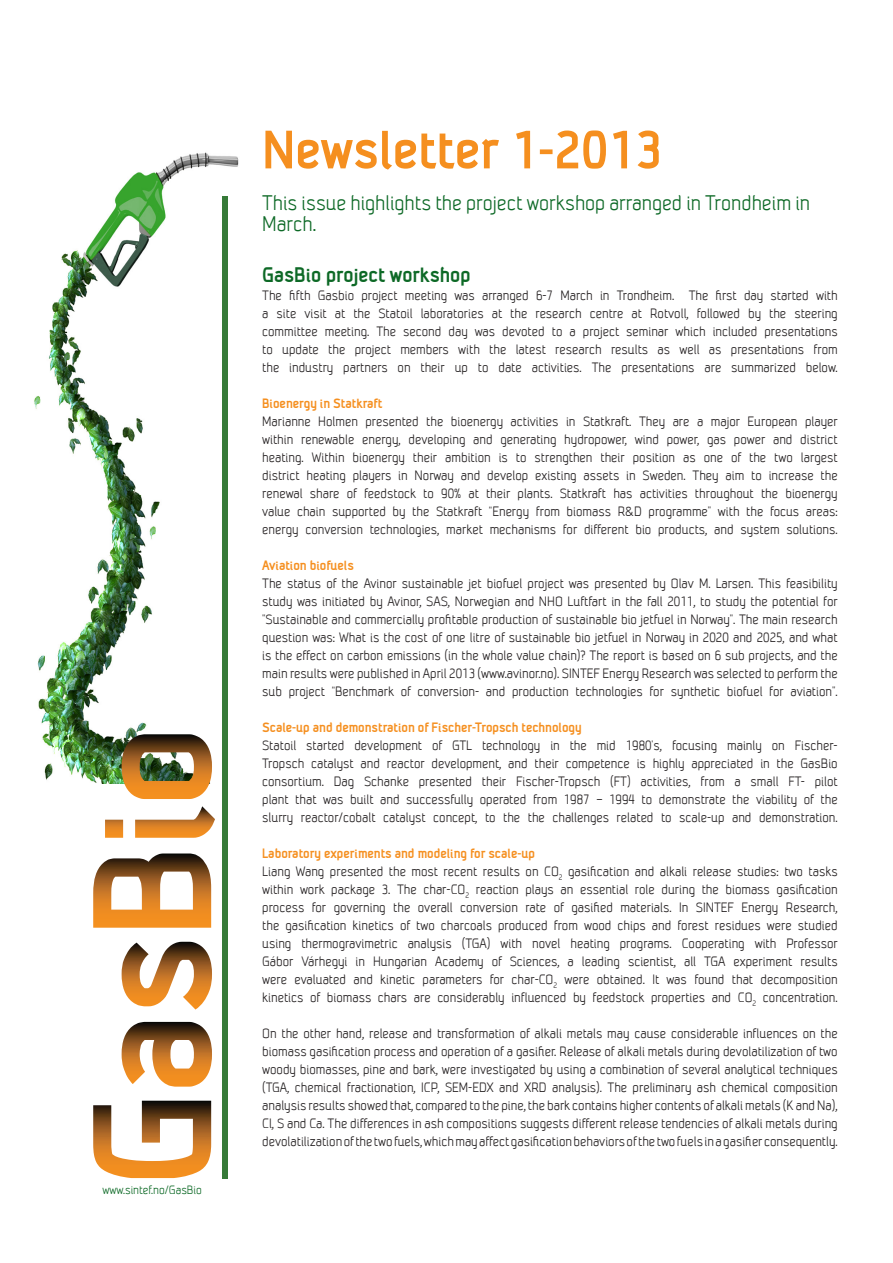
<style>
.page{position:relative;width:893px;height:1263px;background:#fff}
.page>*{position:absolute;margin:0;border:0;box-sizing:border-box;transform-origin:0 0}
.overskrift_1{font:700 54px "SINTEF";color:#f58f1f}
.ingress{font:21px/21px "SINTEF";color:#0d6926}
.ingress-2{font:700 21px "SINTEF";color:#0d6926}
.brødtekst{font:13.5px/18px "SINTEF";color:#231f20;text-align:justify}
.overskrift_3{font:700 13.5px "SINTEF";color:#f58f1f}
.t1{font:12px "SINTEF";color:#0d6926}
</style>
<div class="page">
<img style="left:34px;top:152px;width:205px;height:631px">
<div style="left:222px;top:197px;width:5px;height:982px;background:#367a38"></div>
<svg style="left:93px;top:1101px;width:118px;height:77px"></svg>
<svg style="left:122px;top:1022px;width:90px;height:65px"></svg>
<svg style="left:122px;top:942px;width:90px;height:67px"></svg>
<svg style="left:93px;top:853px;width:118px;height:75px"></svg>
<svg style="left:105px;top:806px;width:110px;height:32px"></svg>
<img style="left:122px;top:734px;width:90px;height:65px">
<p class="t1" style="left:102px;top:1183px;width:101px">www.sintef.no/GasBio</p>
<p class="overskrift_1" style="left:262px;top:119px;width:401px">Newsletter 1-2013</p>
<p class="ingress" style="left:262px;top:193px;width:549px">This issue highlights the project workshop arranged in Trondheim in<br>March.</p>
<p class="ingress-2" style="left:262px;top:263px;width:210px">GasBio project workshop</p>
<p class="brødtekst" style="left:262px;top:286px;width:577px">The fifth Gasbio project meeting was arranged 6-7 March in Trondheim. The first day started with a site visit at the Statoil laboratories at the research centre at Rotvoll, followed by the steering committee meeting. The second day was devoted to a project seminar which included presentations to update the project members with the latest research results as well as presentations from the industry partners on their up to date activities. The presentations are summarized below.</p>
<p class="overskrift_3" style="left:262px;top:395px;width:122px">Bioenergy in Statkraft</p>
<p class="brødtekst" style="left:262px;top:412px;width:577px">Marianne Holmen presented the bioenergy activities in Statkraft. They are a major European player within renewable energy, developing and generating hydropower, wind power, gas power and district heating. Within bioenergy their ambition is to strengthen their position as one of the two largest district heating players in Norway and develop existing assets in Sweden. They aim to increase the renewal share of feedstock to 90% at their plants. Statkraft has activities throughout the bioenergy value chain supported by the Statkraft “Energy from biomass R&amp;D programme” with the focus areas: energy conversion technologies, market mechanisms for different bio products, and system solutions.</p>
<p class="overskrift_3" style="left:262px;top:557px;width:93px">Aviation biofuels</p>
<p class="brødtekst" style="left:262px;top:574px;width:577px">The status of the Avinor sustainable jet biofuel project was presented by Olav M. Larsen. This feasibility study was initiated by Avinor, SAS, Norwegian and NHO Luftfart in the fall 2011, to study the potential for ”Sustainable and commercially profitable production of sustainable bio jetfuel in Norway”. The main research question was: What is the cost of one litre of sustainable bio jetfuel in Norway in 2020 and 2025, and what is the effect on carbon emissions (in the whole value chain)? The report is based on 6 sub projects, and the main results were published in April 2013 (www.avinor.no). SINTEF Energy Research was selected to perform the sub project “Benchmark of conversion- and production technologies for synthetic biofuel for aviation”.</p>
<p class="overskrift_3" style="left:262px;top:719px;width:321px">Scale-up and demonstration of Fischer-Tropsch technology</p>
<p class="brødtekst" style="left:262px;top:736px;width:577px">Statoil started development of GTL technology in the mid 1980’s, focusing mainly on Fischer-Tropsch catalyst and reactor development, and their competence is highly appreciated in the GasBio consortium. Dag Schanke presented their Fischer-Tropsch (FT) activities, from a small FT- pilot plant that was built and successfully operated from 1987 – 1994 to demonstrate the viability of the slurry reactor/cobalt catalyst concept, to the the challenges related to scale-up and demonstration.</p>
<p class="overskrift_3" style="left:262px;top:845px;width:274px">Laboratory experiments and modeling for scale-up</p>
<p class="brødtekst" style="left:262px;top:862px;width:577px">Liang Wang presented the most recent results on CO<sub>2</sub> gasification and alkali release studies: two tasks within work package 3. The char-CO<sub>2</sub> reaction plays an essential role during the biomass gasification process for governing the overall conversion rate of gasified materials. In SINTEF Energy Research, the gasification kinetics of two charcoals produced from wood chips and forest residues were studied using thermogravimetric analysis (TGA) with novel heating programs. Cooperating with Professor Gábor Várhegyi in Hungarian Academy of Sciences, a leading scientist, all TGA experiment results were evaluated and kinetic parameters for char-CO<sub>2</sub> were obtained. It was found that decomposition kinetics of biomass chars are considerably influenced by feedstock properties and CO<sub>2</sub> concentration.</p>
<p class="brødtekst" style="left:262px;top:1024px;width:577px">On the other hand, release and transformation of alkali metals may cause considerable influences on the biomass gasification process and operation of a gasifier. Release of alkali metals during devolatilization of two woody biomasses, pine and bark, were investigated by using a combination of several analytical techniques (TGA, chemical fractionation, ICP, SEM-EDX and XRD analysis). The preliminary ash chemical composition analysis results showed that, compared to the pine, the bark contains higher contents of alkali metals (K and Na), Cl, S and Ca. The differences in ash compositions suggests different release tendencies of alkali metals during devolatilization of the two fuels, which may affect gasification behaviors of the two fuels in a gasifier consequently.</p>
</div>
